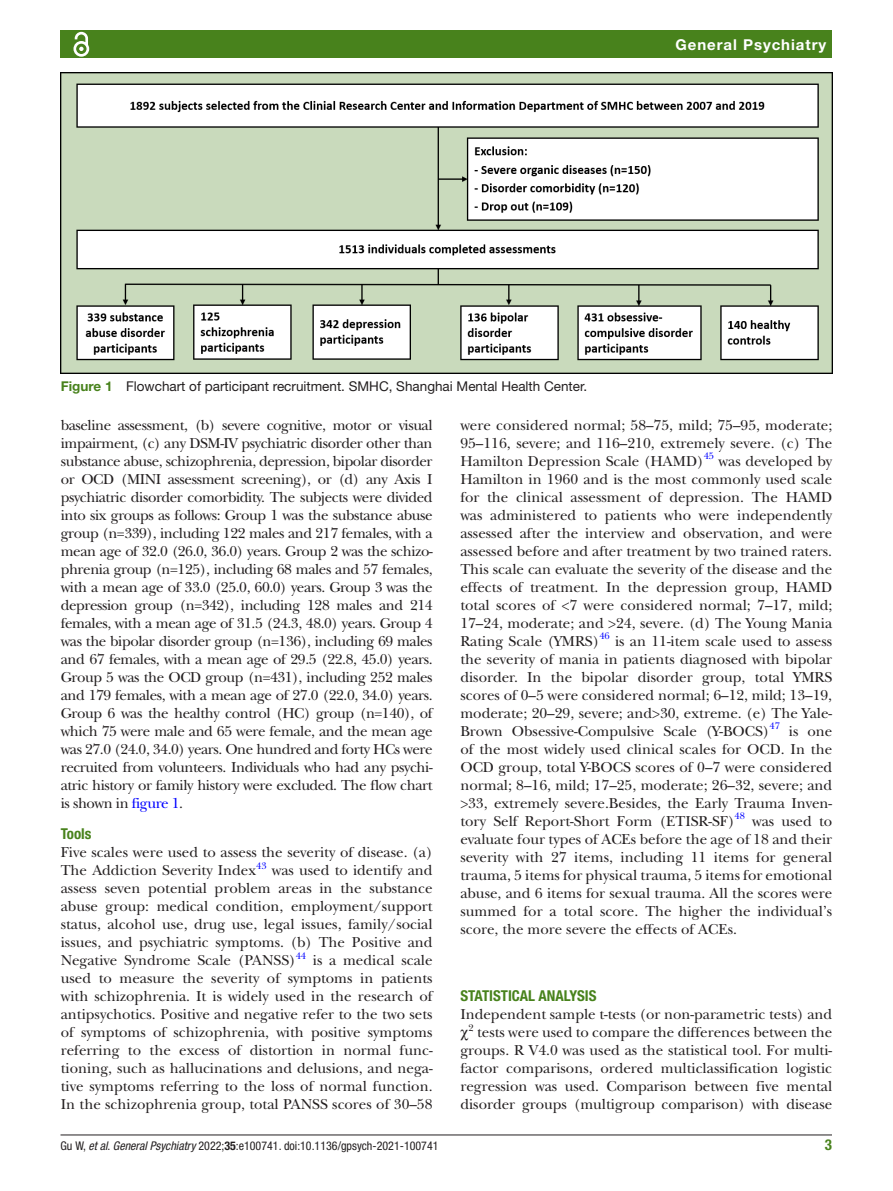
<style>
.page{position:relative;width:893px;height:1191px;background:#fff}
.page>*{position:absolute;margin:0;border:0;box-sizing:border-box;transform-origin:0 0}
.t1{font:15px/18px "New Baskerville";color:#231f20;text-align:justify}
.t2{font:700 condensed 15px "Helvetica Neue LT Std";color:#48821c}
.t3{font:700 15px "Helvetica Neue LT Std";letter-spacing:.065em;color:#fff}
.t4{font:13.5px "Helvetica Neue LT Std";color:#231f20}
.t5{font:condensed 12px "Helvetica Neue LT Std";color:#231f20}
.t6{font:9.9px "New Baskerville";color:#00f}
.t7{font:9.9px "New Baskerville";color:#231f20}
.s1{font-weight:700;color:#48821c}
.s2{color:#00f}
.s3{font-style:italic}
.s4{font-weight:700}
</style>
<div class="page">
<hr style="left:61px;top:1134px;width:771px;height:1px;background:#231f20">
<div style="left:61px;top:31px;width:771px;height:27px;background:#48821c"></div>
<svg style="left:73px;top:31px;width:17px;height:26px"></svg>
<img style="left:61px;top:73px;width:771px;height:300px">
<p class="t3" style="left:675px;top:35px;width:152px">General Psychiatry</p>
<p class="t4" style="left:61px;top:378px;width:528px"><span class="s1">Figure 1</span> Flowchart of participant recruitment. SMHC, Shanghai Mental Health Center.</p>
<p class="t1" style="left:61px;top:416px;width:373px">baseline assessment, (b) severe cognitive, motor or visual impairment, (c) any DSM-IV psychiatric disorder other than substance abuse, schizophrenia, depression, bipolar disorder or OCD (MINI assessment screening), or (d) any Axis I psychiatric disorder comorbidity. The subjects were divided into six groups as follows: Group 1 was the substance abuse group (n=339), including 122 males and 217 females, with a mean age of 32.0 (26.0, 36.0) years. Group 2 was the schizo&shy;phrenia group (n=125), including 68 males and 57 females, with a mean age of 33.0 (25.0, 60.0) years. Group 3 was the depression group (n=342), including 128 males and 214 females, with a mean age of 31.5 (24.3, 48.0) years. Group 4 was the bipolar disorder group (n=136), including 69 males and 67 females, with a mean age of 29.5 (22.8, 45.0) years.<br>Group 5 was the OCD group (n=431), including 252 males and 179 females, with a mean age of 27.0 (22.0, 34.0) years.<br>Group 6 was the healthy control (HC) group (n=140), of which 75 were male and 65 were female, and the mean age was 27.0 (24.0, 34.0) years. One hundred and forty HCs were recruited from volunteers. Individuals who had any psychi&shy;atric history or family history were excluded. The flow chart is shown in <span class="s2">figure 1</span>.</p>
<p class="t2" style="left:61px;top:825px;width:32px">TOOLS</p>
<p class="t1" style="left:61px;top:843px;width:373px">Five scales were used to assess the severity of disease. (a)<br>The Addiction Severity Index</p>
<p class="t1" style="left:460px;top:416px;width:373px">were considered normal; 58–75, mild; 75–95, moderate; 95–116, severe; and 116–210, extremely severe. (c) The Hamilton Depression Scale (HAMD)</p>
<p class="t6" style="left:704px;top:450px;width:12px">45</p>
<p class="t1" style="left:460px;top:452px;width:373px;text-indent:258px">was developed by Hamilton in 1960 and is the most commonly used scale for the clinical assessment of depression. The HAMD was administered to patients who were independently assessed after the interview and observation, and were assessed before and after treatment by two trained raters.<br>This scale can evaluate the severity of the disease and the effects of treatment. In the depression group, HAMD total scores of &lt;7 were considered normal; 7–17, mild; 17–24, moderate; and &gt;24, severe. (d) The Young Mania Rating Scale (YMRS)</p>
<p class="t6" style="left:599px;top:630px;width:12px">46</p>
<p class="t1" style="left:460px;top:632px;width:373px;text-indent:155px">is an 11-item scale used to assess the severity of mania in patients diagnosed with bipolar disorder. In the bipolar disorder group, total YMRS scores of 0–5 were considered normal; 6–12, mild; 13–19, moderate; 20–29, severe; and&gt;30, extreme. (e) The Yale-Brown Obsessive-Compulsive Scale (Y-BOCS)</p>
<p class="t6" style="left:769px;top:720px;width:12px">47</p>
<p class="t1" style="left:460px;top:722px;width:373px;text-indent:328px">is one of the most widely used clinical scales for OCD. In the OCD group, total Y-BOCS scores of 0–7 were considered normal; 8–16, mild; 17–25, moderate; 26–32, severe; and &gt;33, extremely severe.Besides, the Early Trauma Inven&shy;tory Self Report-Short Form (ETISR-SF)<sup>48</sup></p>
<p class="t1" style="left:460px;top:812px;width:373px;text-indent:292px">was used to evaluate four types of ACEs before the age of 18 and their severity with 27 items, including 11 items for general trauma, 5 items for physical trauma, 5 items for emotional abuse, and 6 items for sexual trauma. All the scores were summed for a total score. The higher the individual’s score, the more severe the effects of ACEs.</p>
<p class="t6" style="left:256px;top:859px;width:12px">43</p>
<p class="t1" style="left:61px;top:861px;width:373px;text-indent:211px">was used to identify and assess seven potential problem areas in the substance abuse group: medical condition, employment/support status, alcohol use, drug use, legal issues, family/social issues, and psychiatric symptoms. (b) The Positive and Negative Syndrome Scale (PANSS)</p>
<p class="t6" style="left:296px;top:949px;width:12px">44</p>
<p class="t1" style="left:61px;top:951px;width:373px;text-indent:252px">is a medical scale used to measure the severity of symptoms in patients with schizophrenia. It is widely used in the research of antipsychotics. Positive and negative refer to the two sets of symptoms of schizophrenia, with positive symptoms referring to the excess of distortion in normal func&shy;tioning, such as hallucinations and delusions, and nega&shy;tive symptoms referring to the loss of normal function.<br>In the schizophrenia group, total PANSS scores of 30–58</p>
<p class="t2" style="left:460px;top:987px;width:8px">STATI</p>
<p class="t2" style="left:493px;top:987px;width:16px">STICA</p>
<p class="t2" style="left:528px;top:987px;width:70px">L ANALYSIS</p>
<p class="t1" style="left:460px;top:1005px;width:373px">Independent sample t-tests (or non-parametric tests) and</p>
<p class="t7" style="left:469px;top:1021px;width:7px">2</p>
<p class="t1" style="left:460px;top:1023px;width:373px;text-indent:17px">tests were used to compare the differences between the groups. R V4.0 was used as the statistical tool. For multi&shy;factor comparisons, ordered multiclassification logistic regression was used. Comparison between five mental disorder groups (multigroup comparison) with disease</p>
<p class="t5" style="left:61px;top:1138px;width:380px">Gu W, <span class="s3">et al</span>. <span class="s3">General Psychiatry</span> 2022;<span class="s4">35</span>:e100741. doi:10.1136/gpsych-2021-100741</p>
<p class="t2" style="left:825px;top:1135px;width:9px">3</p>
</div>
